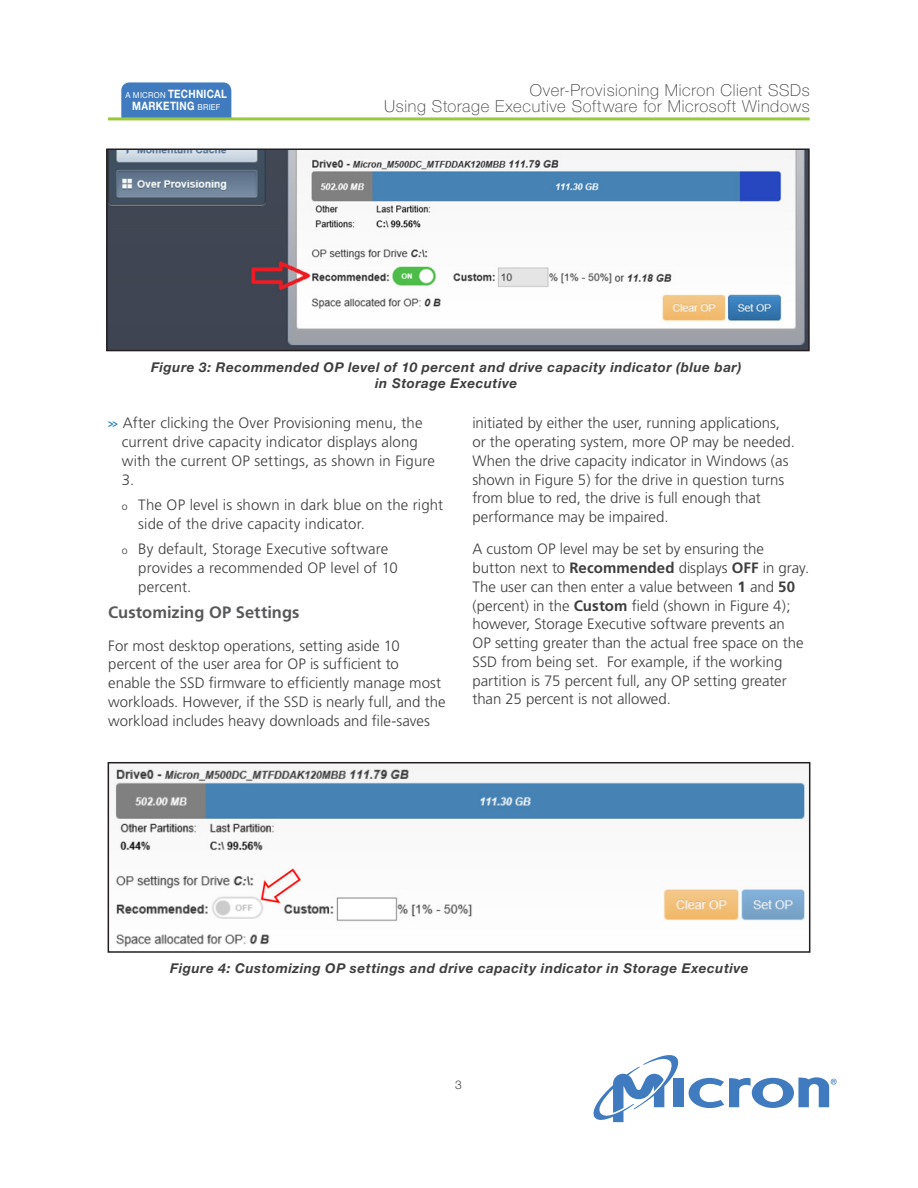
<style>
.page{position:relative;width:918px;height:1188px;background:#fff}
.page>*{position:absolute;margin:0;border:0;box-sizing:border-box;transform-origin:0 0}
.t1{font:100 16.5px/16.5px "Helvetica Neue LT Std";letter-spacing:.04em;color:#3e3e3f;text-align:right}
.Body{font:700 16.5px "Frutiger";color:#57585a}
.Body-2{font:300 15px/18.8px "Frutiger";color:#3e3e3f}
.Bullets{font:300 15px/18.8px "Frutiger";letter-spacing:.01em;color:#3e3e3f}
.Figures{font:italic 700 13.5px/16.2px "Helvetica Neue LT Std";letter-spacing:.04em;color:#3e3e3f;text-align:center}
.t2{font:300 12px "Helvetica Neue LT Std";color:#3e3e3f}
.t3{font:700 11.55px/11.6px "Helvetica Neue LT Std";letter-spacing:.03em;color:#fff;text-align:center;scale:.85 1}
.s1{font-weight:400;font-size:8.25px}
.s2{font-weight:700;font-size:11.4px;color:#1b7cc1}
.s3{font-size:10.5px}
.s4{font-weight:700}
</style>
<div class="page">
<div style="left:673px;top:1079px;width:11px;height:28px;background:#407bbf"></div>
<svg style="left:593px;top:1055px;width:88px;height:67px"></svg>
<svg style="left:689px;top:1077px;width:148px;height:31px"></svg>
<div style="left:121px;top:82px;width:110px;height:55px;background:#407bbf;border-radius:8px"></div>
<div style="left:109px;top:118px;width:151px;height:38px;background:#fff;border-radius:11px"></div>
<hr style="left:108px;top:117px;width:702px;height:3px;background:#99ca3b">
<img style="left:109px;top:151px;width:698px;height:197px">
<div style="left:106px;top:148px;width:704px;height:203px;border:2px solid #231f20"></div>
<img style="left:113px;top:767px;width:694px;height:180px">
<div style="left:108px;top:762px;width:702px;height:191px;border:2px solid #231f20"></div>
<p class="t3" style="left:126px;top:88px;width:121px"><span class="s1">A MICRON</span> TECHNICAL<br>MARKETING <span class="s1">BRIEF</span></p>
<p class="t1" style="left:384px;top:82px;width:427px">Over-Provisioning Micron Client SSDs<br>Using Storage Executive Software for Microsoft Windows</p>
<p class="Figures" style="left:151px;top:359px;width:592px">Figure 3: Recommended OP level of 10 percent and drive capacity indicator (blue bar) in Storage Executive</p>
<p class="Bullets" style="left:122px;top:414px;width:315px;text-indent:-14px"><span class="s2">&gt;&gt;</span> After clicking the Over Provisioning menu, the current drive capacity indicator displays along with the current OP settings, as shown in Figure 3.</p>
<p class="Bullets" style="left:138px;top:496px;width:306px;text-indent:-16px"><span class="s3">o</span> The OP level is shown in dark blue on the right side of the drive capacity indicator.</p>
<p class="Bullets" style="left:138px;top:540px;width:261px;text-indent:-16px"><span class="s3">o</span> By default, Storage Executive software provides a recommended OP level of 10 percent.</p>
<p class="Body" style="left:108px;top:603px;width:193px">Customizing OP Settings</p>
<p class="Body-2" style="left:108px;top:636px;width:339px">For most desktop operations, setting aside 10 percent of the user area for OP is sufficient to<br>enable the SSD firmware to efficiently manage most workloads. However, if the SSD is nearly full, and the workload includes heavy downloads and file-saves</p>
<p class="Body-2" style="left:472px;top:414px;width:324px">initiated by either the user, running applications, or the operating system, more OP may be needed.<br>When the drive capacity indicator in Windows (as shown in Figure 5) for the drive in question turns from blue to red, the drive is full enough that performance may be impaired.</p>
<p class="Body-2" style="left:472px;top:540px;width:338px">A custom OP level may be set by ensuring the button next to <span class="s4">Recommended</span> displays <span class="s4">OFF</span> in gray.<br>The user can then enter a value between <span class="s4">1</span> and <span class="s4">50 </span>(percent) in the <span class="s4">Custom</span> field (shown in Figure 4); however, Storage Executive software prevents an<br>OP setting greater than the actual free space on the SSD from being set. For example, if the working partition is 75 percent full, any OP setting greater than 25 percent is not allowed.</p>
<p class="Figures" style="left:170px;top:960px;width:580px">Figure 4: Customizing OP settings and drive capacity indicator in Storage Executive</p>
<p class="t2" style="left:455px;top:1077px;width:8px">3</p>
</div>
